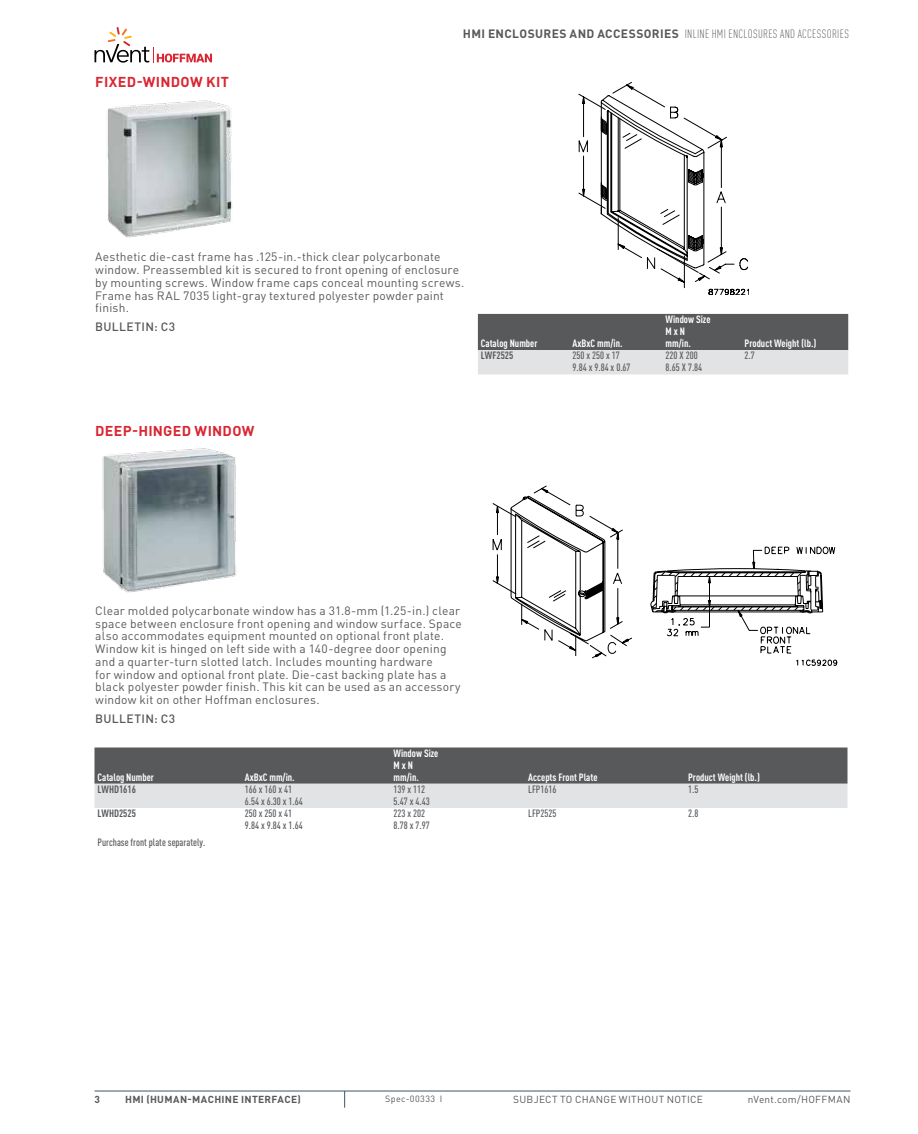
<style>
.page{position:relative;width:918px;height:1134px;background:#fff}
.page>*{position:absolute;margin:0;border:0;box-sizing:border-box;transform-origin:0 0}
.t1{font:700 14.25px "DIN Pro";letter-spacing:.02em;color:#d92632}
.t2{font:12px/12.8px "DIN Pro";letter-spacing:.015em;color:#58595b}
.t3{font:300 condensed 12px "DIN Pro";letter-spacing:.025em;color:#58595b}
.t4{font:500 12px "DIN Pro";letter-spacing:.035em;color:#58595b}
.t5{font:500 condensed 10.5px/12px "DIN Pro";color:#58595b}
.t6{font:700 condensed 10.5px/12px "DIN Pro";color:#fff}
.t7{font:700 condensed 10.5px "DIN Pro";color:#58595b}
.t8{font:10.2px "DIN Pro";letter-spacing:.025em;color:#58595b}
.t9{font:700 10.2px "DIN Pro";letter-spacing:.035em;color:#58595b}
.t10{font:9px "DIN Pro";letter-spacing:.05em;color:#58595b}
.s1{font-weight:700;font-stretch:normal}
</style>
<div class="page">
<svg style="left:95px;top:27px;width:117px;height:36px"></svg>
<hr style="left:94px;top:1091px;width:756px;height:1px;background:#3d5567">
<svg style="left:344px;top:1091px;width:1px;height:17px"></svg>
<img style="left:107px;top:100px;width:126px;height:138px">
<svg style="left:579px;top:82px;width:170px;height:213px"></svg>
<svg style="left:478px;top:314px;width:370px;height:60px;background:#8f9091"></svg>
<img style="left:102px;top:448px;width:135px;height:145px">
<svg style="left:492px;top:485px;width:345px;height:181px"></svg>
<svg style="left:650px;top:547px;width:185px;height:119px"></svg>
<svg style="left:94px;top:748px;width:754px;height:60px;background:#909192"></svg>
<p class="t1" style="left:95px;top:70px;width:135px">FIXED-WINDOW KIT</p>
<p class="t3" style="left:463px;top:25px;width:387px"><span class="s1">HMI ENCLOSURES AND ACCESSORIES</span> INLINE HMI ENCLOSURES AND ACCESSORIES</p>
<p class="t2" style="left:95px;top:250px;width:371px">Aesthetic die-cast frame has .125-in.-thick clear polycarbonate window. Preassembled kit is secured to front opening of enclosure by mounting screws. Window frame caps conceal mounting screws.<br>Frame has RAL 7035 light-gray textured polyester powder paint finish.</p>
<p class="t4" style="left:95px;top:317px;width:81px">BULLETIN: C3</p>
<p class="t6" style="left:481px;top:337px;width:58px">Catalog Number</p>
<p class="t6" style="left:572px;top:336px;width:52px">AxBxC mm/in.</p>
<p class="t6" style="left:666px;top:312px;width:46px">Window Size<br>M x N mm/in.</p>
<p class="t6" style="left:745px;top:337px;width:73px">Product Weight (lb.)</p>
<p class="t7" style="left:481px;top:348px;width:34px">LWF2525</p>
<p class="t5" style="left:572px;top:349px;width:60px">250 x 250 x 17<br>9.84 x 9.84 x 0.67</p>
<p class="t5" style="left:666px;top:349px;width:38px">220 X 200<br>8.65 X 7.84</p>
<p class="t5" style="left:745px;top:349px;width:12px">2.7</p>
<p class="t1" style="left:95px;top:419px;width:10px">DEE</p>
<p class="t1" style="left:123px;top:419px;width:133px">P-HINGED WINDOW</p>
<p class="t2" style="left:95px;top:603px;width:368px">Clear molded polycarbonate window has a 31.8-mm (1.25-in.) clear space between enclosure front opening and window surface. Space also accommodates equipment mounted on optional front plate.<br>Window kit is hinged on left side with a 140-degree door opening and a quarter-turn slotted latch. Includes mounting hardware<br>for window and optional front plate. Die-cast backing plate has a black polyester powder finish. This kit can be used as an accessory window kit on other Hoffman enclosures.</p>
<p class="t4" style="left:95px;top:709px;width:81px">BULLETIN: C3</p>
<p class="t6" style="left:98px;top:770px;width:58px">Catalog Number</p>
<p class="t6" style="left:245px;top:770px;width:52px">AxBxC mm/in.</p>
<p class="t6" style="left:394px;top:746px;width:46px">Window Size<br>M x N mm/in.</p>
<p class="t6" style="left:528px;top:770px;width:71px">Accepts Front Plate</p>
<p class="t6" style="left:688px;top:770px;width:73px">Product Weight (lb.)</p>
<p class="t7" style="left:98px;top:781px;width:40px">LWHD1616</p>
<p class="t5" style="left:245px;top:782px;width:60px">166 x 160 x 41<br>6.54 x 6.30 x 1.64</p>
<p class="t5" style="left:394px;top:782px;width:38px">139 x 112<br>5.47 x 4.43</p>
<p class="t5" style="left:528px;top:782px;width:30px">LFP1616</p>
<p class="t5" style="left:688px;top:782px;width:12px">1.5</p>
<p class="t7" style="left:98px;top:806px;width:40px">LWHD2525</p>
<p class="t5" style="left:245px;top:807px;width:60px">250 x 250 x 41<br>9.84 x 9.84 x 1.64</p>
<p class="t5" style="left:394px;top:807px;width:38px">223 x 202<br>8.78 x 7.97</p>
<p class="t5" style="left:528px;top:807px;width:30px">LFP2525</p>
<p class="t5" style="left:688px;top:807px;width:12px">2.8</p>
<p class="t5" style="left:98px;top:835px;width:109px">Purchase front plate separately.</p>
<p class="t9" style="left:94px;top:1091px;width:7px">3</p>
<p class="t9" style="left:125px;top:1091px;width:177px">HMI (HUMAN-MACHI NE INTERFACE)</p>
<p class="t10" style="left:385px;top:1092px;width:59px">Spec-00333 I</p>
<p class="t8" style="left:513px;top:1091px;width:191px">SUBJECT TO CHANGE WITHOUT NOTICE</p>
<p class="t8" style="left:748px;top:1091px;width:104px">nVent.com/HOFFMAN</p>
</div>
